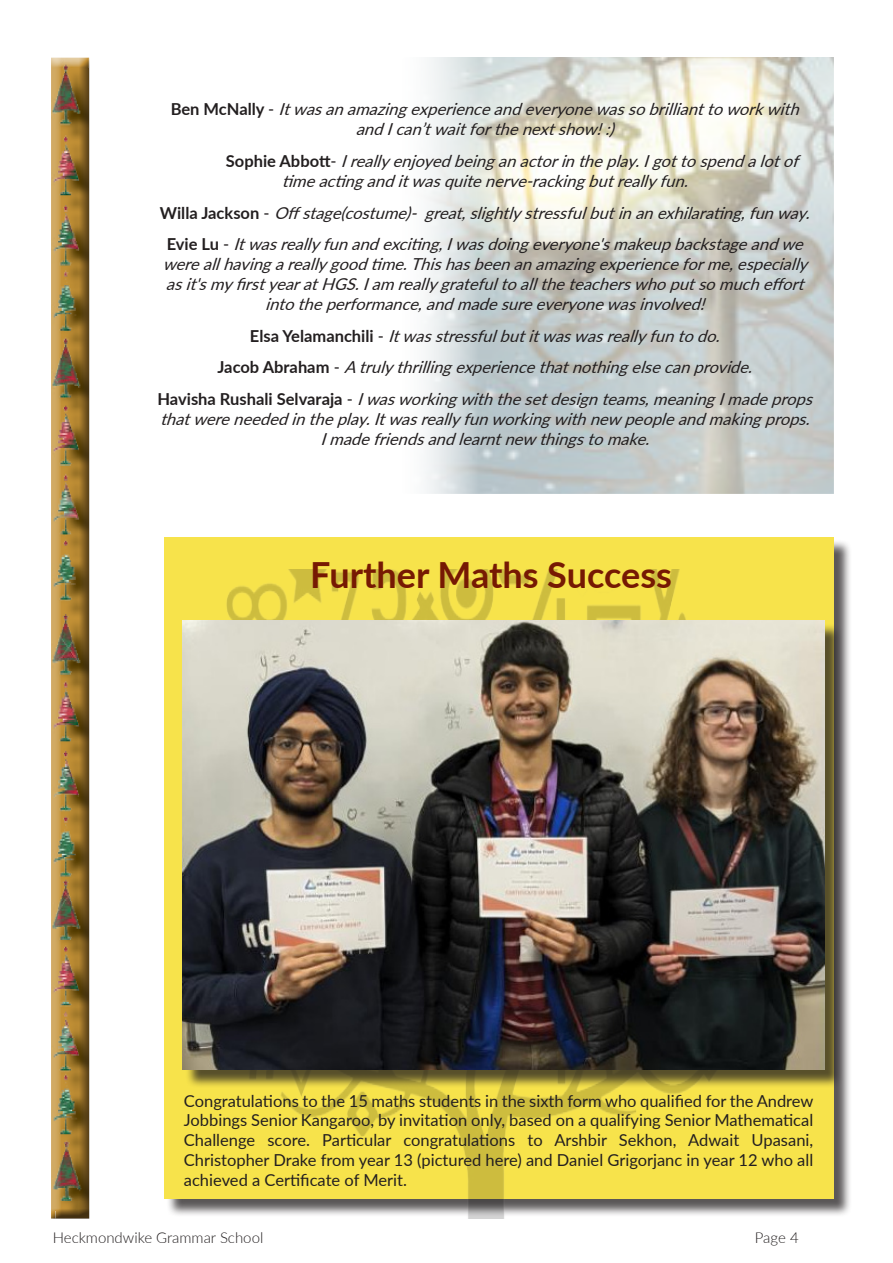
<style>
.page{position:relative;width:893px;height:1263px;background:#fff}
.page>*{position:absolute;margin:0;border:0;box-sizing:border-box;transform-origin:0 0}
.t1{font:700 36px "Lato";color:#761903}
.t2{font:italic 16.5px/19.8px "Lato";color:#231f20;text-align:center}
.t3{font:16.5px/19.8px "Lato";color:#231f20;text-align:justify}
.t4{font:300 15px "Lato";color:#231f20}
.s1{font-weight:700;font-style:normal}
.s2{font-style:normal}
</style>
<div class="page">
<div style="left:49px;top:57px;width:40px;height:1162px;background:#231f20;opacity:.75"></div>
<img style="left:425px;top:57px;width:408px;height:436px">
<div style="left:164px;top:537px;width:669px;height:661px;background:#f7e34b"></div>
<img style="left:170px;top:570px;width:642px;height:649px">
<div style="left:185px;top:623px;width:658px;height:466px;background:#231f20;opacity:.75"></div>
<img style="left:183px;top:621px;width:642px;height:449px">
<p class="t2" style="left:171px;top:99px;width:636px"><span class="s1">B e n M c N a l l y</span> <span class="s2">-</span> Itwasanamazingexperienceandeveryonewassobrillianttoworkwith andIcan’twaitforthenextshow!:)</p>
<p class="t2" style="left:282px;top:150px;width:524px;text-align:left;text-indent:-56px"><span class="s1">S o p h i e A b b o tt</span> <span class="s2">-</span> Ireallyenjoyedbeinganactorintheplay.Igottospendalotof timeactinganditwasquitenerve-rackingbutreallyfun.</p>
<p class="t2" style="left:160px;top:202px;width:658px"><span class="s1">W i l l a J a c k s o n</span> <span class="s2">-</span> Offstage(costume)- great,slightlystressfulbutinanexhilarating,funway.</p>
<p class="t2" style="left:163px;top:234px;width:653px"><span class="s1">E v i e L u</span> <span class="s2">-</span> Itwasreallyfunandexciting,Iwasdoingeveryone'smakeupbackstageandwe wereallhavingareallygoodtime.Thishasbeenanamazingexperienceforme,especially asit'smyfirstyearatHGS.Iam reallygratefultoalltheteacherswhoputsomucheffort intotheperformance,andmadesureeveryonewasinvolved!</p>
<p class="t2" style="left:250px;top:325px;width:478px"><span class="s1">E l s a Ye l a m a n c h i l i</span> <span class="s2">-</span> Itwasstressfulbutitwaswasreallyfuntodo.</p>
<p class="t2" style="left:217px;top:357px;width:543px"><span class="s1">J a c o b A b r a h a m</span> <span class="s2">-</span> Atrulythrillingexperiencethatnothingelsecanprovide.</p>
<p class="t2" style="left:157px;top:389px;width:663px"><span class="s1">H a v i s h a R u s h a l i S e l v a r a j a</span> <span class="s2">-</span> Iwasworkingwiththesetdesignteams,meaningImadeprops thatwereneededintheplay.Itwasreallyfunworkingwithnewpeopleandmakingprops.<br>Imadefriendsandlearntnewthingstomake.</p>
<p class="t1" style="left:310px;top:548px;width:363px">Further Maths Success</p>
<p class="t3" style="left:184px;top:1090px;width:631px">Congratulations to the 15 maths students in the sixth form who qualified for the Andrew Jobbings Senior Kangaroo, by invitation only, based on a qualifying Senior Mathematical Challenge score. Particular congratulations to Arshbir Sekhon, Adwait Upasani, Christopher Drake from year 13 (pictured here) and Daniel Grigorjanc in year 12 who all achieved a Certificate of Merit.</p>
<p class="t4" style="left:53px;top:1227px;width:212px">Heckmondwike Grammar School</p>
<p class="t4" style="left:755px;top:1227px;width:45px">Page 4</p>
</div>
